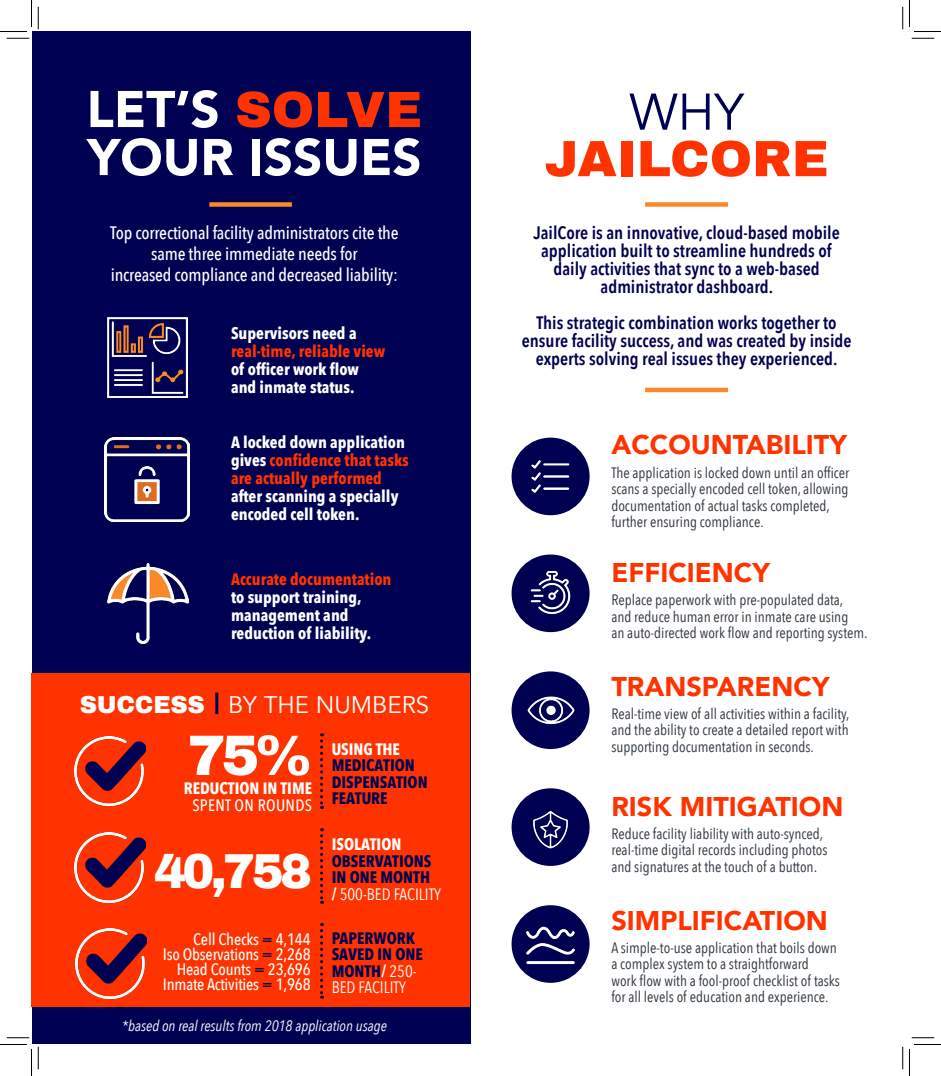
<style>
.page{position:relative;width:941px;height:1076px;background:#fff}
.page>*{position:absolute;margin:0;border:0;box-sizing:border-box;transform-origin:0 0}
.t1{font:900 57px "Archivo";color:#fff}
.t2{font:900 51px/48px "Avenir";color:#fff}
.t3{font:900 51px/46.5px "Archivo";color:#f30;text-align:center}
.t4{font:900 48px "Archivo";color:#fff}
.t5{font:900 27px "Avenir";color:#f30}
.t6{font:24px "Avenir";color:#fff}
.t7{font:600 18px/18px "Avenir Next Condensed";color:#000052;text-align:center}
.t8{font:500 18px "Avenir Next Condensed";letter-spacing:-.01em;color:#fff}
.t9{font:700 16.5px/18px "Avenir Next Condensed";color:#fff}
.t10{font:700 16.5px/16.5px "Avenir Next Condensed";color:#000052}
.t11{font:500 16.5px "Avenir Next Condensed";letter-spacing:-.01em;color:#fff}
.t12{font:700 16.5px "Avenir Next Condensed";color:#f30}
.t13{font:16.5px "Avenir Next Condensed";color:#fff}
.t14{font:500 16.5px "Avenir Next Condensed";letter-spacing:.02em;color:#fff}
.t15{font:15px "Avenir Next Condensed";color:#2a323a}
.t16{font:italic 15px "Avenir Next Condensed";color:#fff}
.s1{font-family:"Archivo";color:#f30}
.s2{color:#f30}
.s3{font-family:"Archivo";font-weight:900}
.s4{font-weight:700}
.s5{color:#fff}
.s6{font-weight:400;color:#fff}
.s7{color:#000052}
.s8{font-family:"Avenir";font-weight:400;color:#000052}
.s9{font-size:16.5px}
</style>
<div class="page">
<div style="left:32px;top:32px;width:438px;height:1012px;background:#000052"></div>
<div style="left:32px;top:673px;width:438px;height:334px;background:#f30"></div>
<div style="left:645px;top:202px;width:83px;height:5px;background:#fa8929"></div>
<hr style="left:645px;top:388px;width:83px;height:4px;background:#fa8929">
<div style="left:511px;top:437px;width:78px;height:78px;background:#000052;border-radius:50%"></div>
<img style="left:531px;top:460px;width:39px;height:33px">
<div style="left:511px;top:788px;width:78px;height:78px;background:#000052;border-radius:50%"></div>
<img style="left:533px;top:810px;width:35px;height:39px">
<div style="left:511px;top:671px;width:78px;height:78px;background:#000052;border-radius:50%"></div>
<img style="left:527px;top:696px;width:48px;height:29px">
<div style="left:511px;top:554px;width:78px;height:78px;background:#000052;border-radius:50%"></div>
<img style="left:530px;top:570px;width:41px;height:45px">
<div style="left:511px;top:905px;width:78px;height:77px;background:#000052;border-radius:50%"></div>
<img style="left:526px;top:926px;width:49px;height:39px">
<div style="left:209px;top:202px;width:83px;height:5px;background:#fa8929"></div>
<img style="left:107px;top:563px;width:81px;height:80px">
<img style="left:107px;top:317px;width:80px;height:80px">
<img style="left:105px;top:437px;width:84px;height:84px">
<img style="left:75px;top:736px;width:71px;height:69px">
<svg style="left:320px;top:733px;width:3px;height:76px"></svg>
<svg style="left:320px;top:828px;width:3px;height:75px"></svg>
<svg style="left:320px;top:923px;width:3px;height:75px"></svg>
<hr style="left:215px;top:692px;width:3px;height:22px;background:#000052">
<img style="left:75px;top:832px;width:71px;height:70px">
<img style="left:75px;top:928px;width:71px;height:70px">
<svg style="left:7px;top:38px;width:22px;height:1px"></svg>
<svg style="left:911px;top:38px;width:23px;height:1px"></svg>
<svg style="left:7px;top:1037px;width:22px;height:1px"></svg>
<svg style="left:911px;top:1037px;width:23px;height:1px"></svg>
<svg style="left:38px;top:7px;width:1px;height:22px"></svg>
<svg style="left:38px;top:1046px;width:1px;height:23px"></svg>
<svg style="left:902px;top:7px;width:1px;height:22px"></svg>
<svg style="left:902px;top:1046px;width:1px;height:23px"></svg>
<svg style="left:0;top:0;width:32px;height:32px"></svg>
<svg style="left:0;top:1044px;width:32px;height:32px"></svg>
<svg style="left:909px;top:0;width:31px;height:32px"></svg>
<svg style="left:909px;top:1044px;width:31px;height:32px"></svg>
<p class="t2" style="left:87px;top:84px;width:337px">LET’S <span class="s1">SOLVE<br></span>YOUR ISSUES</p>
<p class="t8" style="left:110px;top:222px;width:290px">Top correctional facility administrators cite the</p>
<p class="t8" style="left:151px;top:243px;width:208px">same three immediate needs for</p>
<p class="t8" style="left:111px;top:264px;width:289px">increased compliance and decreased liability:</p>
<p class="t9" style="left:231px;top:324px;width:127px">Supervisors need a</p>
<p class="t12" style="left:231px;top:341px;width:156px">real-time, reliable view</p>
<p class="t9" style="left:231px;top:360px;width:129px">of officer work flow</p>
<p class="t9" style="left:231px;top:378px;width:125px">and inmate status.</p>
<p class="t9" style="left:231px;top:433px;width:179px">A locked down application gives <span class="s2">confidence that tasks</span></p>
<p class="t12" style="left:231px;top:468px;width:152px">are actually performed</p>
<p class="t9" style="left:231px;top:487px;width:169px">after scanning a specially</p>
<p class="t9" style="left:231px;top:505px;width:130px">encoded cell token.</p>
<p class="t12" style="left:231px;top:569px;width:162px">Accurate documentation</p>
<p class="t9" style="left:231px;top:588px;width:132px">to support training,</p>
<p class="t9" style="left:231px;top:606px;width:119px">management and</p>
<p class="t9" style="left:231px;top:624px;width:142px">reduction of liability.</p>
<p class="t6" style="left:80px;top:690px;width:351px"><span class="s3">SUCCESS</span> BY THE NUMBERS</p>
<p class="t1" style="left:188px;top:720px;width:126px">75%</p>
<p class="t14" style="left:192px;top:795px;width:121px">SPENT ON ROUNDS</p>
<p class="t9" style="left:184px;top:779px;width:130px">REDUCTION IN TIME</p>
<p class="t4" style="left:154px;top:842px;width:160px">40,758</p>
<p class="t9" style="left:332px;top:739px;width:70px">USING THE</p>
<p class="t10" style="left:332px;top:757px;width:85px">MEDICATION</p>
<p class="t10" style="left:332px;top:773px;width:97px">DISPENSATION<br>FEATURE</p>
<p class="t9" style="left:332px;top:835px;width:71px">ISOLATION</p>
<p class="t10" style="left:332px;top:852px;width:101px">OBSERVATIONS</p>
<p class="t10" style="left:332px;top:869px;width:100px">IN ONE MONTH</p>
<p class="t13" style="left:332px;top:880px;width:111px"><span class="s4">/</span> 500-BED FACILITY</p>
<p class="t10" style="left:332px;top:929px;width:93px">PAPERWORK<br>SAVED IN ONE<br>MONTH<span class="s5">/</span> <span class="s6">250-</span></p>
<p class="t13" style="left:332px;top:973px;width:76px">BED FACILITY</p>
<p class="t16" style="left:122px;top:1016px;width:267px">*based on real results from 2018 application usage</p>
<p class="t11" style="left:193px;top:929px;width:119px">Cell Checks <span class="s7">=</span> 4,144</p>
<p class="t11" style="left:163px;top:944px;width:149px">Iso Observations <span class="s7">=</span> 2,268</p>
<p class="t11" style="left:177px;top:959px;width:135px">Head Counts <span class="s7">=</span> 23,696</p>
<p class="t11" style="left:163px;top:974px;width:149px">Inmate Activities <span class="s7">=</span> 1,968</p>
<p class="t3" style="left:544px;top:89px;width:286px"><span class="s8">WHY<br></span>JAILCORE</p>
<p class="t7" style="left:533px;top:223px;width:308px">JailCore is an innovative, cloud-based mobile application built to streamline hundreds of</p>
<p class="t7" style="left:553px;top:259px;width:268px">daily activities that sync to a web-based</p>
<p class="t7" style="left:536px;top:268px;width:302px;line-height:36px">administrator dashboard.<br>This strategic combination works together to</p>
<p class="t7" style="left:521px;top:331px;width:331px">ensure facility success, and was created by inside experts solving real issues they experienced.</p>
<p class="t5" style="left:611px;top:421px;width:237px">ACCOUNTABILITY</p>
<p class="t15" style="left:611px;top:460px;width:239px">The application is locked down until an officer</p>
<p class="t15" style="left:611px;top:476px;width:239px">scans a specially encoded cell token, allowing</p>
<p class="t15" style="left:611px;top:493px;width:220px">documentation of actual tasks completed,</p>
<p class="t15" style="left:611px;top:509px;width:154px">further ensuring compliance.</p>
<p class="t5" style="left:611px;top:549px;width:160px">EFFICIENCY</p>
<p class="t15" style="left:611px;top:587px;width:233px">Replace paperwork with pre-populated data,</p>
<p class="t15" style="left:611px;top:603px;width:238px">and reduce human error in inmate care using</p>
<p class="t15" style="left:611px;top:620px;width:258px">an auto-directed work flow and reporting system<span class="s9">.</span></p>
<p class="t5" style="left:611px;top:663px;width:220px">TRANSPARENCY</p>
<p class="t15" style="left:611px;top:700px;width:239px">Real-time view of all activities within a facility,</p>
<p class="t15" style="left:611px;top:717px;width:239px">and the ability to create a detailed report with</p>
<p class="t15" style="left:611px;top:733px;width:204px">supporting documentation in seconds.</p>
<p class="t5" style="left:611px;top:783px;width:233px">RISK MITIGATION</p>
<p class="t15" style="left:611px;top:820px;width:213px">Reduce facility liability with auto-synced,</p>
<p class="t15" style="left:611px;top:837px;width:218px">real-time digital records including photos</p>
<p class="t15" style="left:611px;top:853px;width:207px">and signatures at the touch of a button<span class="s9">.</span></p>
<p class="t5" style="left:611px;top:897px;width:218px">SIMPLIFICATION</p>
<p class="t15" style="left:611px;top:934px;width:227px">A simple-to-use application that boils down</p>
<p class="t15" style="left:611px;top:951px;width:199px">a complex system to a straightforward</p>
<p class="t15" style="left:611px;top:967px;width:230px">work flow with a fool-proof checklist of tasks</p>
<p class="t15" style="left:611px;top:984px;width:219px">for all levels of education and experience.</p>
</div>
